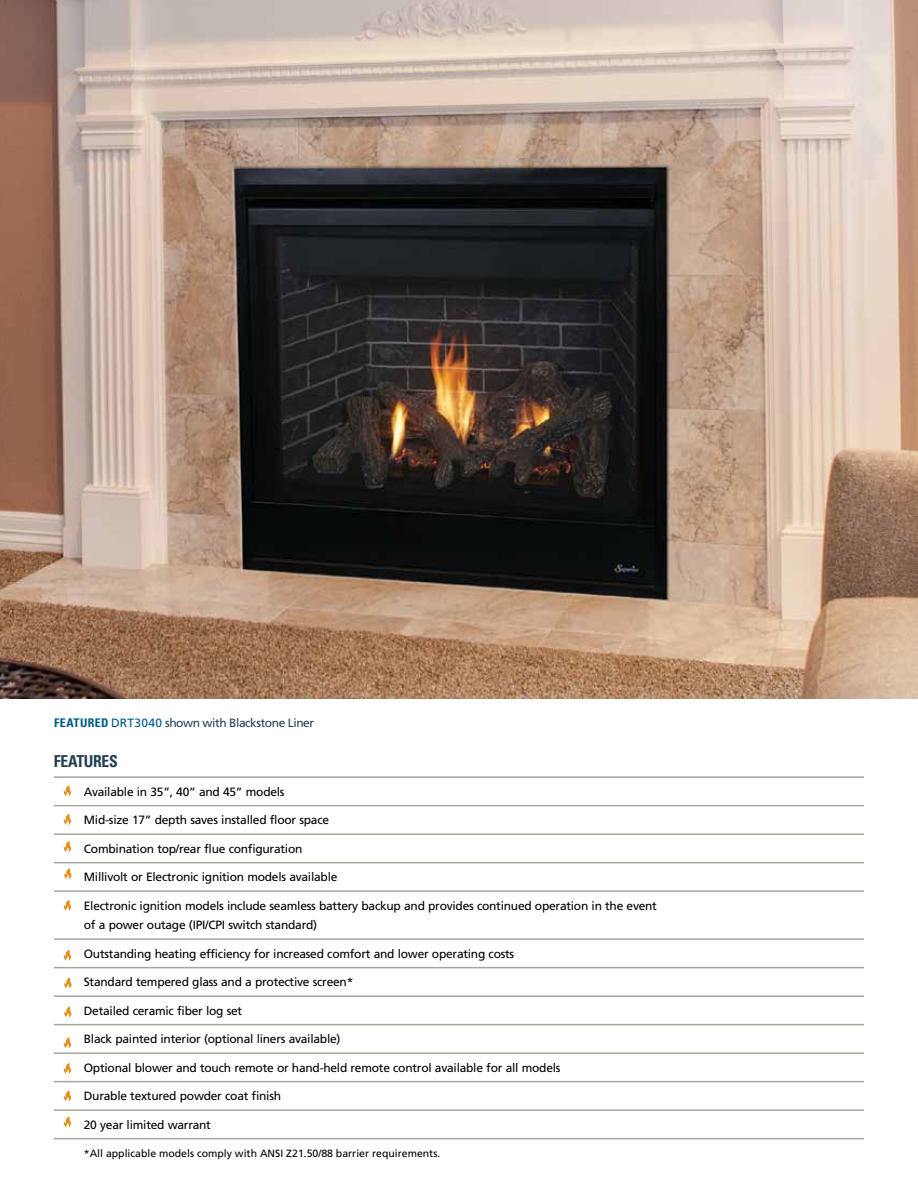
<style>
.page{position:relative;width:918px;height:1188px;background:#fff}
.page>*{position:absolute;margin:0;border:0;box-sizing:border-box;transform-origin:0 0}
.t1{font:16.5px "Univers Com 67 Bold Cond";letter-spacing:-.02em;color:#224153;scale:.95 1}
.t2{font:12px/19.5px "Frutiger LT Std";letter-spacing:-.02em;color:#000}
.t3{font:12px "Frutiger LT Std";letter-spacing:-.035em;color:#224153}
.t4{font:10.5px "Frutiger LT Std";color:#000}
.s1{font-family:"Univers Com 67 Bold Cond";color:#005b85}
.s2{color:#005b85}
</style>
<div class="page">
<hr style="left:54px;top:776px;width:810px;height:2px;background:#aca39b">
<hr style="left:54px;top:805px;width:810px;height:1px;background:#aca39b">
<hr style="left:54px;top:833px;width:810px;height:2px;background:#aca39b">
<hr style="left:54px;top:862px;width:810px;height:1px;background:#aca39b">
<hr style="left:54px;top:890px;width:810px;height:2px;background:#aca39b">
<hr style="left:54px;top:938px;width:810px;height:2px;background:#aca39b">
<hr style="left:54px;top:967px;width:810px;height:1px;background:#aca39b">
<hr style="left:54px;top:995px;width:810px;height:2px;background:#aca39b">
<hr style="left:54px;top:1024px;width:810px;height:1px;background:#aca39b">
<hr style="left:54px;top:1052px;width:810px;height:2px;background:#aca39b">
<hr style="left:54px;top:1081px;width:810px;height:1px;background:#aca39b">
<hr style="left:54px;top:1109px;width:810px;height:2px;background:#aca39b">
<hr style="left:54px;top:1138px;width:810px;height:1px;background:#aca39b">
<svg style="left:63px;top:900px;width:8px;height:11px"></svg>
<svg style="left:63px;top:785px;width:8px;height:11px"></svg>
<svg style="left:63px;top:841px;width:8px;height:11px"></svg>
<svg style="left:64px;top:868px;width:8px;height:11px"></svg>
<svg style="left:63px;top:814px;width:8px;height:11px"></svg>
<svg style="left:63px;top:1090px;width:8px;height:11px"></svg>
<svg style="left:63px;top:1037px;width:8px;height:11px"></svg>
<svg style="left:63px;top:950px;width:8px;height:11px"></svg>
<svg style="left:63px;top:1063px;width:8px;height:11px"></svg>
<svg style="left:63px;top:1116px;width:8px;height:12px"></svg>
<svg style="left:64px;top:978px;width:8px;height:11px"></svg>
<svg style="left:64px;top:1006px;width:8px;height:12px"></svg>
<img style="left:0;top:0;width:918px;height:699px">
<p class="t3" style="left:54px;top:716px;width:262px"><span class="s1">FEATURED</span> <span class="s2">DRT3040</span> shown with Blackstone Liner</p>
<h1 class="t1" style="left:54px;top:751px;width:69px">FEATURES</h1>
<p class="t2" style="left:84px;top:782px;width:202px">Available in 35”, 40” and 45” models</p>
<p class="t2" style="left:84px;top:811px;width:247px">Mid-size 17” depth saves installed floor space</p>
<p class="t2" style="left:84px;top:839px;width:220px">Combination top/rear flue configuration</p>
<p class="t2" style="left:84px;top:868px;width:255px">Millivolt or Electronic ignition models available</p>
<p class="t2" style="left:84px;top:896px;width:575px">Electronic ignition models include seamless battery backup and provides continued operation in the event of a power outage (IPI/CPI switch standard)</p>
<p class="t2" style="left:84px;top:944px;width:432px">Outstanding heating efficiency for increased comfort and lower operating costs</p>
<p class="t2" style="left:84px;top:973px;width:271px">Standard tempered glass and a protective screen*</p>
<p class="t2" style="left:84px;top:1001px;width:160px">Detailed ceramic fiber log set</p>
<p class="t2" style="left:84px;top:1030px;width:258px">Black painted interior (optional liners available)</p>
<p class="t2" style="left:84px;top:1058px;width:478px">Optional blower and touch remote or hand-held remote control available for all models</p>
<p class="t2" style="left:84px;top:1087px;width:199px">Durable textured powder coat finish</p>
<p class="t2" style="left:84px;top:1115px;width:129px">20 year limited warrant</p>
<p class="t4" style="left:84px;top:1147px;width:358px">*All applicable models comply with ANSI Z21.50/88 barrier requirements.</p>
</div>
